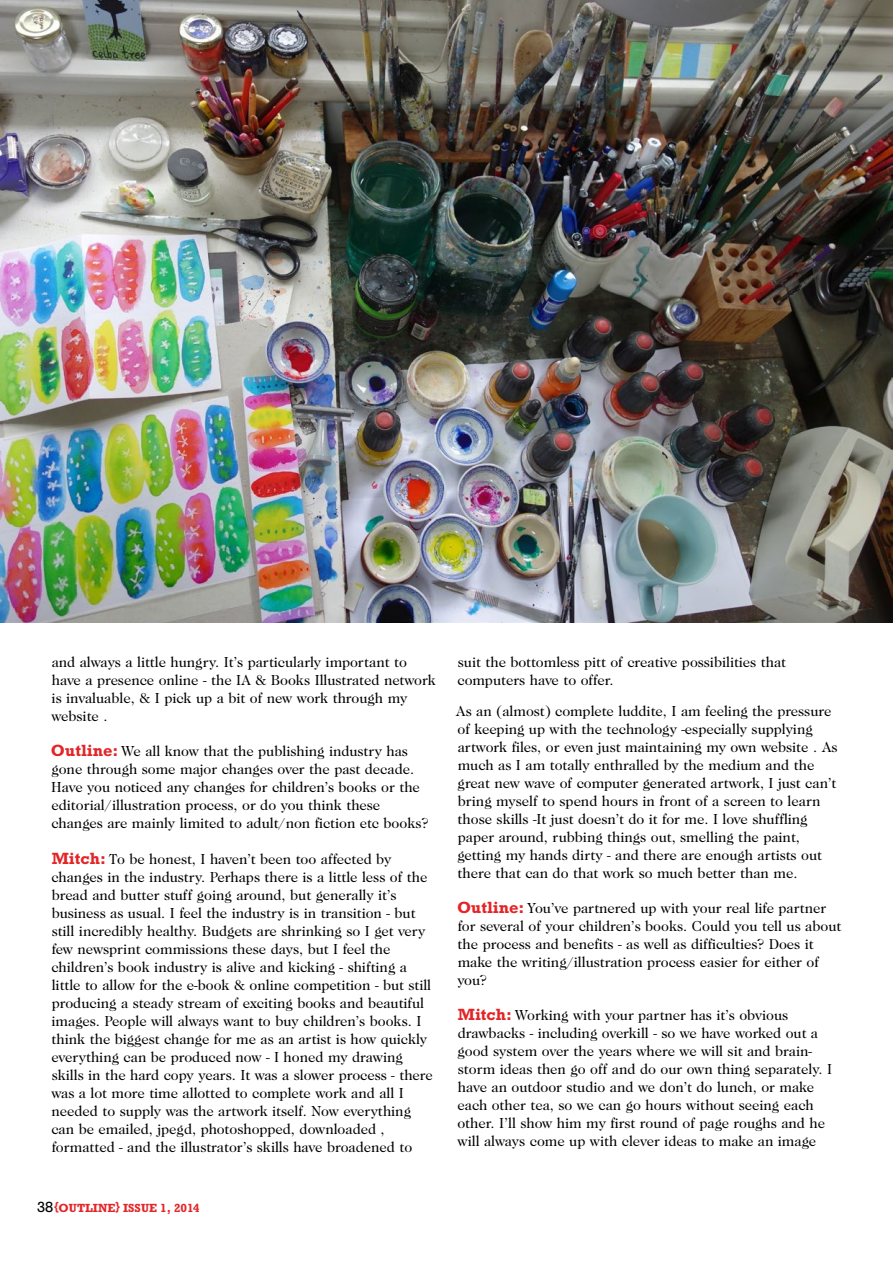
<style>
.page{position:relative;width:893px;height:1263px;background:#fff}
.page>*{position:absolute;margin:0;border:0;box-sizing:border-box;transform-origin:0 0}
.t1{font:15px/18px "Caslon";color:#000}
.t2{font:15px "Rockwell";color:#000}
.t3{font:700 12px "Rockwell";color:#e42528}
.s1{font-family:"Rockwell";font-weight:700;font-size:16.5px;color:#e42528}
</style>
<div class="page">
<img style="left:0;top:0;width:893px;height:622px">
<p class="t1" style="left:51px;top:653px;width:386px">and always a little hungry. It’s particularly important to have a presence online - the IA &amp; Books Illustrated network is invaluable, &amp; I pick up a bit of new work through my website .</p>
<p class="t1" style="left:51px;top:743px;width:379px"><span class="s1">Outline:</span> We all know that the publishing industry has gone through some major changes over the past decade.<br>Have you noticed any changes for children’s books or the editorial/illustration process, or do you think these changes are mainly limited to adult/non fiction etc books?</p>
<p class="t1" style="left:51px;top:850px;width:383px"><span class="s1">Mitch:</span> To be honest, I haven’t been too affected by changes in the industry. Perhaps there is a little less of the bread and butter stuff going around, but generally it’s business as usual. I feel the industry is in transition - but still incredibly healthy. Budgets are shrinking so I get very few newsprint commissions these days, but I feel the children’s book industry is alive and kicking - shifting a little to allow for the e-book &amp; online competition - but still producing a steady stream of exciting books and beautiful images. People will always want to buy children’s books. I think the biggest change for me as an artist is how quickly everything can be produced now - I honed my drawing skills in the hard copy years. It was a slower process - there was a lot more time allotted to complete work and all I needed to supply was the artwork itself. Now everything can be emailed, jpegd, photoshopped, downloaded , formatted - and the illustrator’s skills have broadened to</p>
<p class="t2" style="left:37px;top:1198px;width:18px">38</p>
<p class="t3" style="left:54px;top:1201px;width:147px">{OUTLINE} ISSUE 1, 2014</p>
<p class="t1" style="left:458px;top:653px;width:330px">suit the bottomless pitt of creative possibilities that computers have to offer.</p>
<p class="t1" style="left:456px;top:702px;width:383px">As an (almost) complete luddite, I am feeling the pressure of keeping up with the technology -especially supplying artwork files, or even just maintaining my own website . As much as I am totally enthralled by the medium and the great new wave of computer generated artwork, I just can’t bring myself to spend hours in front of a screen to learn those skills -It just doesn’t do it for me. I love shuffling paper around, rubbing things out, smelling the paint, getting my hands dirty - and there are enough artists out there that can do that work so much better than me.</p>
<p class="t1" style="left:457px;top:899px;width:386px"><span class="s1">Outline:</span> You’ve partnered up with your real life partner for several of your children’s books. Could you tell us about the process and benefits - as well as difficulties? Does it make the writing/illustration process easier for either of you?</p>
<p class="t1" style="left:457px;top:1007px;width:376px"><span class="s1">Mitch:</span> Working with your partner has it’s obvious drawbacks - including overkill - so we have worked out a good system over the years where we will sit and brain&shy;storm ideas then go off and do our own thing separately. I have an outdoor studio and we don’t do lunch, or make each other tea, so we can go hours without seeing each other. I’ll show him my first round of page roughs and he will always come up with clever ideas to make an image</p>
</div>
